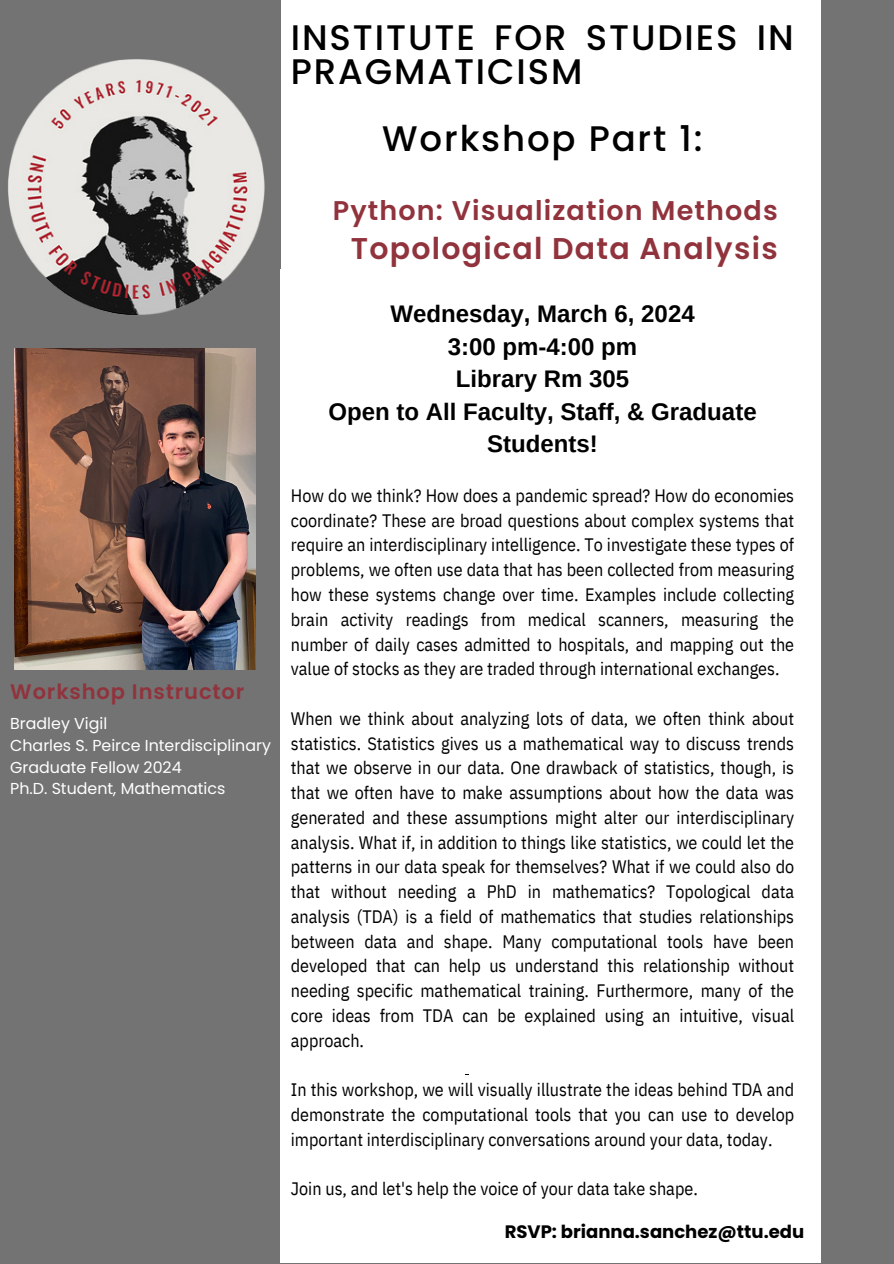
<style>
.page{position:relative;width:894px;height:1264px;background:#fff}
.page>*{position:absolute;margin:0;border:0;box-sizing:border-box;transform-origin:0 0}
.t1{font:500 35.55px/33.8px "Poppins";letter-spacing:.055em;color:#000}
.t2{font:600 30px "Poppins";letter-spacing:.04em;color:#91333d}
.t3{font:600 27px "Poppins";letter-spacing:.04em;color:#91333d}
.t4{font:700 24px/32.7px "Arimo";color:#000;text-align:center}
.t5{font:600 21px "Poppins";letter-spacing:.04em;color:#91333d}
.t6{font:18px/24.8px "IBM Plex Sans Cond";color:#000;text-align:justify}
.t7{font:700 18px "Poppins";color:#000}
.t8{font:15.9px "Poppins";color:#fffffe}
</style>
<div class="page">
<div style="left:0;top:0;width:893px;height:1263px;background:#737373"></div>
<div style="left:280px;top:0;width:540px;height:1263px;background:#fff"></div>
<img style="left:15px;top:348px;width:241px;height:321px">
<img style="left:8px;top:59px;width:257px;height:256px">
<p class="t5" style="left:10px;top:677px;width:235px">Workshop Instructor</p>
<p class="t8" style="left:10px;top:712px;width:98px">Bradley Vigil</p>
<p class="t8" style="left:10px;top:734px;width:262px">Charles S. Peirce Interdisciplinary</p>
<p class="t8" style="left:10px;top:756px;width:173px">Graduate Fellow 2024</p>
<h5 class="t8" style="left:10px;top:777px;width:216px">Ph.D. Student, Mathematics</h5>
<p class="t1" style="left:291px;top:21px;width:504px">INSTITUTE FOR STUDIES IN<br>PRAGMATICISM</p>
<p class="t1" style="left:382px;top:122px;width:321px">Workshop Part 1:</p>
<p class="t3" style="left:333px;top:192px;width:446px">Python: Visualization Methods</p>
<p class="t2" style="left:351px;top:228px;width:428px">Topological Data Analysis</p>
<h1 class="t4" style="left:328px;top:297px;width:429px">Wednesday, March 6, 2024<br>3:00 pm-4:00 pm<br>Library Rm 305<br>Open to All Faculty, Staff, &amp; Graduate<br>Students!</h1>
<h2 class="t6" style="left:291px;top:483px;width:504px">How do we think? How does a pandemic spread? How do economies coordinate? These are broad questions about complex systems that require an interdisciplinary intelligence. To investigate these types of problems, we often use data that has been collected from measuring how these systems change over time. Examples include collecting brain activity readings from medical scanners, measuring the number of daily cases admitted to hospitals, and mapping out the value of stocks as they are traded through international exchanges.</h2>
<p class="t6" style="left:291px;top:705px;width:504px">When we think about analyzing lots of data, we often think about statistics. Statistics gives us a mathematical way to discuss trends that we observe in our data. One drawback of statistics, though, is that we often have to make assumptions about how the data was generated and these assumptions might alter our interdisciplinary analysis. What if, in addition to things like statistics, we could let the patterns in our data speak for themselves? What if we could also do that without needing a PhD in mathematics? Topological data analysis (TDA) is a field of mathematics that studies relationships between data and shape. Many computational tools have been developed that can help us understand this relationship without needing specific mathematical training. Furthermore, many of the core ideas from TDA can be explained using an intuitive, visual approach.</p>
<h3 class="t6" style="left:291px;top:1077px;width:504px">In this workshop, we will visually illustrate the ideas behind TDA and demonstrate the computational tools that you can use to develop important interdisciplinary conversations around your data, today.</h3>
<h4 class="t6" style="left:291px;top:1176px;width:408px">Join us, and let's help the voice of your data take shape.</h4>
<p class="t7" style="left:504px;top:1219px;width:301px">RSVP: brianna.sanchez@ttu.edu</p>
</div>
